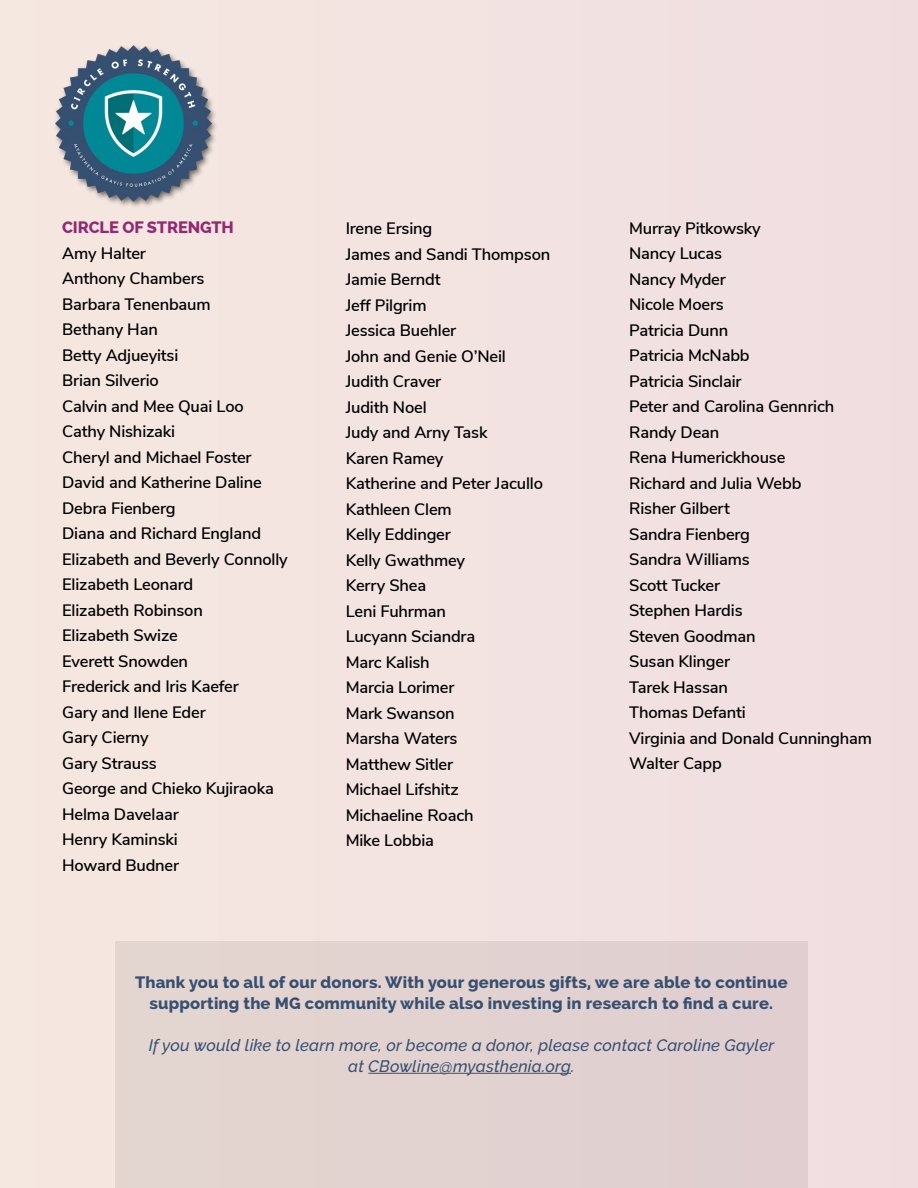
<style>
.page{position:relative;width:918px;height:1188px;background:#fff}
.page>*{position:absolute;margin:0;border:0;box-sizing:border-box;transform-origin:0 0}
.t1{font:600 16.5px/25.5px "Nunito Sans";letter-spacing:-.01em;color:#000}
.t2{font:800 16.5px/21px "Raleway";letter-spacing:.01em;color:#375072;text-align:center}
.t3{font:italic 500 16.5px/21px "Raleway";letter-spacing:.01em;color:#375072;text-align:center}
.t4{font:800 16.5px "Raleway";letter-spacing:-.01em;color:#902a73}
</style>
<div class="page">
<div style="left:0;top:0;width:918px;height:1188px;background:linear-gradient(to bottom,#f6e6e4,#eadad8)"></div>
<div style="left:53px;top:43px;width:166px;height:166px;background:#000;opacity:.55"></div>
<img style="left:56px;top:45px;width:155px;height:159px">
<hr style="left:368px;top:1073px;width:203px;height:1px;background:#375072">
<p class="t4" style="left:62px;top:218px;width:173px">CIRCLE OF STRENGTH</p>
<p class="t1" style="left:62px;top:239px;width:227px">Amy Halter<br>Anthony Chambers<br>Barbara Tenenbaum<br>Bethany Han<br>Betty Adjueyitsi<br>Brian Silverio<br>Calvin and Mee Quai Loo<br>Cathy Nishizaki<br>Cheryl and Michael Foster<br>David and Katherine Daline<br>Debra Fienberg<br>Diana and Richard England<br>Elizabeth and Beverly Connolly<br>Elizabeth Leonard<br>Elizabeth Robinson<br>Elizabeth Swize<br>Everett Snowden<br>Frederick and Iris Kaefer<br>Gary and Ilene Eder<br>Gary Cierny<br>Gary Strauss<br>George and Chieko Kujiraoka<br>Helma Davelaar<br>Henry Kaminski<br>Howard Budner</p>
<p class="t1" style="left:346px;top:215px;width:206px">Irene Ersing<br>James and Sandi Thompson<br>Jamie Berndt<br>Jeff Pilgrim<br>Jessica Buehler<br>John and Genie O’Neil<br>Judith Craver<br>Judith Noel<br>Judy and Arny Task<br>Karen Ramey<br>Katherine and Peter Jacullo<br>Kathleen Clem<br>Kelly Eddinger<br>Kelly Gwathmey<br>Kerry Shea<br>Leni Fuhrman<br>Lucyann Sciandra<br>Marc Kalish<br>Marcia Lorimer<br>Mark Swanson<br>Marsha Waters<br>Matthew Sitler<br>Michael Lifshitz<br>Michaeline Roach<br>Mike Lobbia</p>
<p class="t1" style="left:629px;top:215px;width:244px">Murray Pitkowsky<br>Nancy Lucas<br>Nancy Myder<br>Nicole Moers<br>Patricia Dunn<br>Patricia McNabb<br>Patricia Sinclair<br>Peter and Carolina Gennrich<br>Randy Dean<br>Rena Humerickhouse<br>Richard and Julia Webb<br>Risher Gilbert<br>Sandra Fienberg<br>Sandra Williams<br>Scott Tucker<br>Stephen Hardis<br>Steven Goodman<br>Susan Klinger<br>Tarek Hassan<br>Thomas Defanti<br>Virginia and Donald Cunningham<br>Walter Capp</p>
<p class="t2" style="left:135px;top:972px;width:654px">Thank you to all of our donors. With your generous gifts, we are able to continue supporting the MG community while also investing in research to find a cure.</p>
<p class="t3" style="left:149px;top:1035px;width:627px">If you would like to learn more, or become a donor, please contact Caroline Gayler at CBowline@myasthenia.org.</p>
</div>
